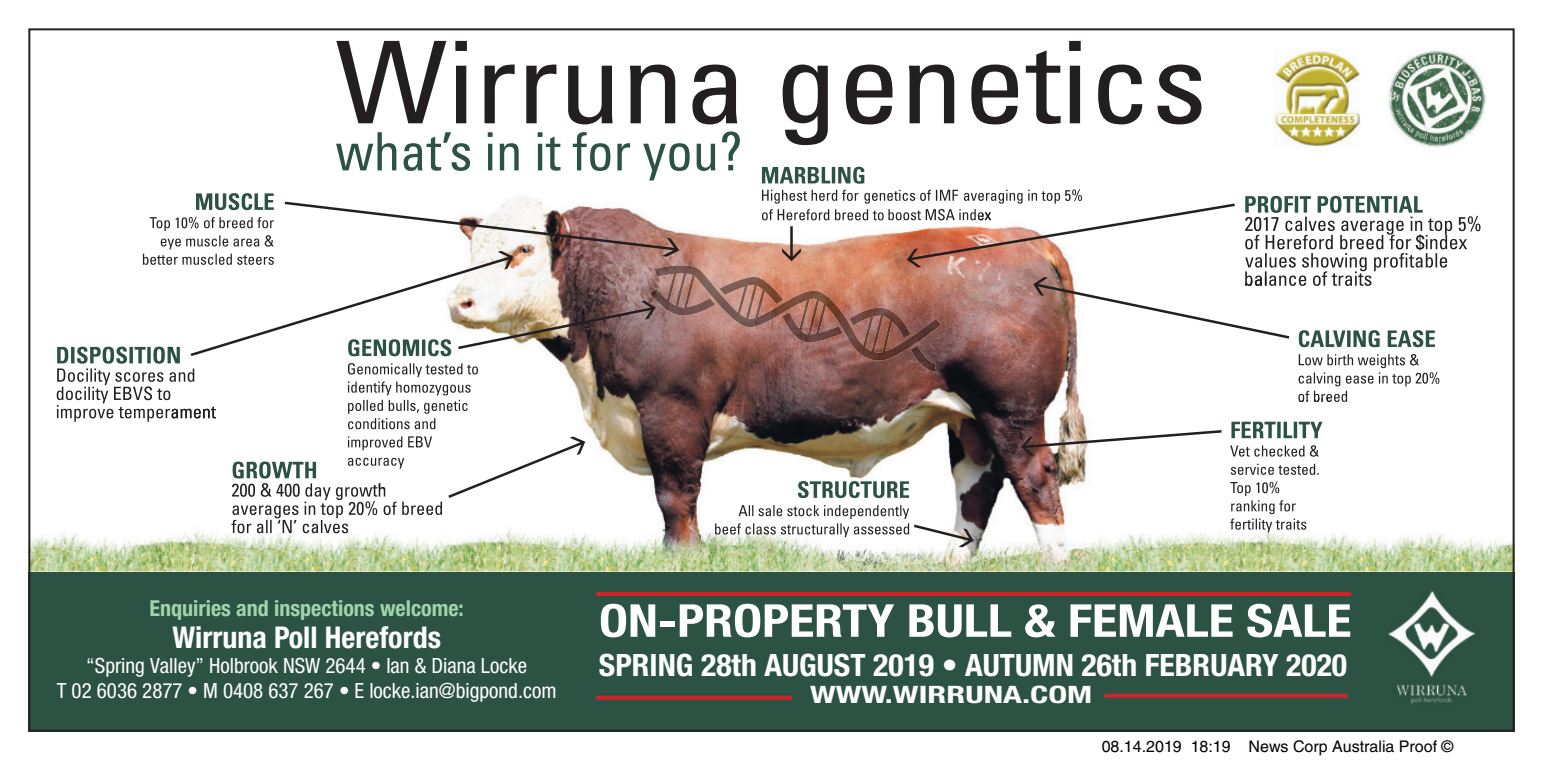
<style>
.page{position:relative;width:1543px;height:760px;background:#fff}
.page>*{position:absolute;margin:0;border:0;box-sizing:border-box;transform-origin:0 0}
.t1{font:condensed 114px "Univers LT Std";color:#231f20;scale:1.1 1}
.t2{font:condensed 52.8px "Univers LT Std";color:#2b5242}
.t3{font:700 condensed 45.4px "Helvetica Neue LT Std";color:#fff;scale:1.15 1}
.t4{font:700 condensed 30.8px "Helvetica Neue LT Std";color:#fff}
.t5{font:700 condensed 30px "Helvetica Neue LT Std";color:#fff}
.t6{font:700 condensed 24px "Helvetica Neue LT Std";color:#fff;scale:1.41 1}
.t7{font:700 condensed 22px "Helvetica Neue LT Std";color:#a0d4ac}
.t8{font:condensed 21px/25.2px "Helvetica Neue LT Std";color:#fff;text-align:center}
.t9{font:16px "Helvetica";color:#000}
</style>
<div class="page">
<img style="left:31px;top:225px;width:1480px;height:346px">
<div style="left:28px;top:572px;width:1486px;height:159px;background:#2b5242"></div>
<img style="left:1388px;top:590px;width:88px;height:114px">
<img style="left:1273px;top:51px;width:87px;height:96px">
<img style="left:1388px;top:50px;width:97px;height:97px">
<img style="left:679px;top:265px;width:261px;height:95px">
<img style="left:910px;top:347px;width:25px;height:25px">
<svg style="left:1020px;top:430px;width:201px;height:26px"></svg>
<svg style="left:448px;top:436px;width:137px;height:62px"></svg>
<svg style="left:1231px;top:422px;width:91px;height:16px"></svg>
<svg style="left:1230px;top:445px;width:88px;height:12px"></svg>
<svg style="left:1230px;top:464px;width:88px;height:11px"></svg>
<svg style="left:1229px;top:481px;width:77px;height:51px"></svg>
<svg style="left:1298px;top:354px;width:140px;height:48px"></svg>
<svg style="left:761px;top:167px;width:719px;height:180px"></svg>
<svg style="left:348px;top:436px;width:84px;height:14px"></svg>
<svg style="left:231px;top:458px;width:211px;height:75px"></svg>
<svg style="left:57px;top:193px;width:622px;height:236px"></svg>
<svg style="left:797px;top:481px;width:112px;height:17px"></svg>
<svg style="left:715px;top:505px;width:258px;height:42px"></svg>
<svg style="left:596px;top:695px;width:196px;height:4px"></svg>
<svg style="left:1104px;top:693px;width:243px;height:4px"></svg>
<hr style="left:596px;top:592px;width:755px;height:4px;background:#d1232a">
<h1 class="t1" style="left:335px;top:43px;width:794px">Wirruna genetics</h1>
<h2 class="t2" style="left:335px;top:133px;width:408px">what’s in it for you?</h2>
<p class="t7" style="left:149px;top:600px;width:316px">Enquiries and inspections welcome:</p>
<h3 class="t5" style="left:172px;top:626px;width:270px">Wirruna Poll Herefords</h3>
<p class="t8" style="left:57px;top:654px;width:501px">“Spring Valley” Holbrook NSW 2644 • Ian &amp; Diana Locke<br>T 02 6036 2877 • M 0408 637 267 • E locke.ian@bigpond.com</p>
<h3 class="t3" style="left:599px;top:604px;width:655px">ON-PROPERTY BULL &amp; FEMALE SALE</h3>
<h3 class="t4" style="left:599px;top:654px;width:749px">SPRING 28th AUGUST 2019 • AUTUMN 26th FEBRUARY 2020</h3>
<p class="t6" style="left:810px;top:686px;width:202px">WWW.WIRRUNA.COM</p>
<p class="t9" style="left:1101px;top:741px;width:353px">08.14.2019 18:19 News Corp Australia Proof ©</p>
</div>
